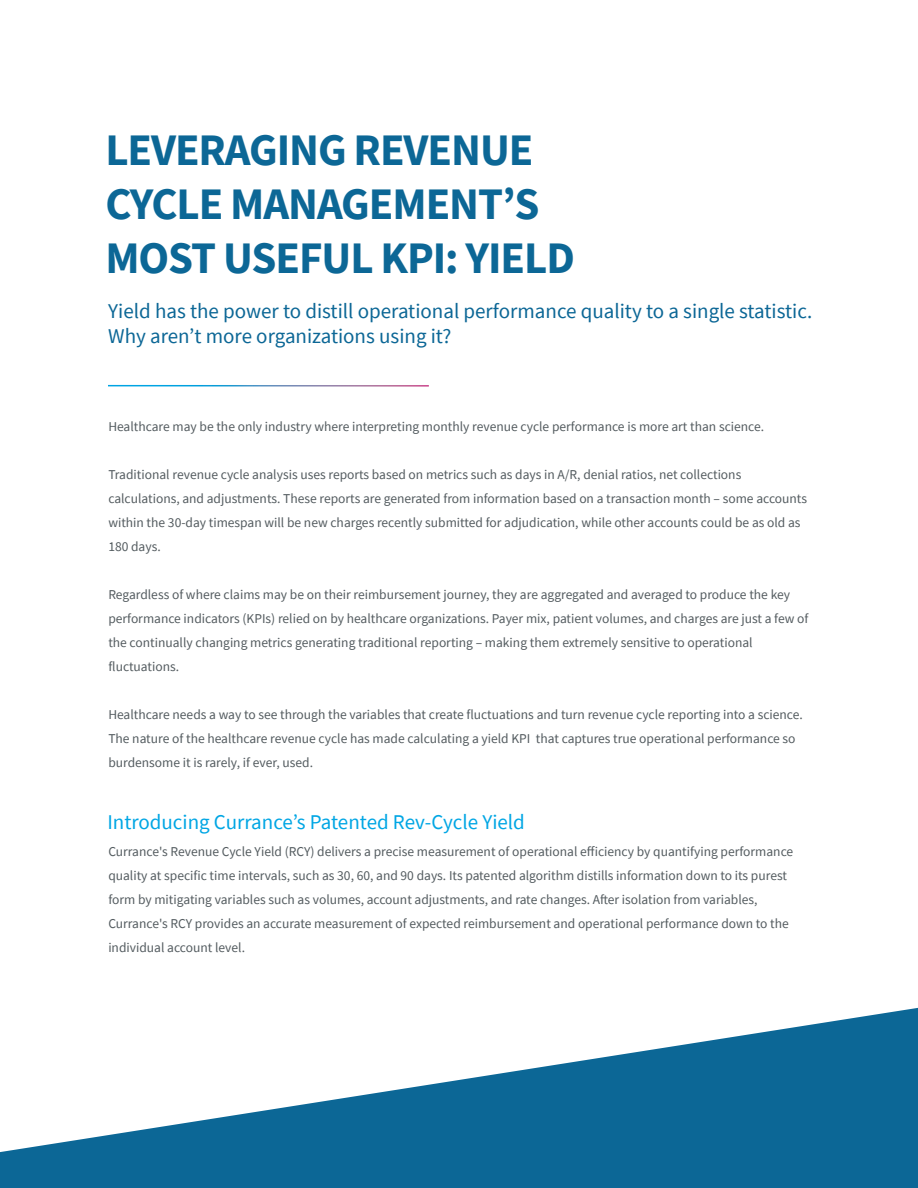
<style>
.page{position:relative;width:918px;height:1188px;background:#fff}
.page>*{position:absolute;margin:0;border:0;box-sizing:border-box;transform-origin:0 0}
.t1{font:700 45px/54px "Source Sans Pro";letter-spacing:-.025em;color:#0c6796}
.t2{font:21px/25.2px "Source Sans Pro";color:#0c6796}
.t3{font:21px "Source Sans Pro";color:#00a6e4}
.t4{font:13.5px/24px "Source Sans Pro";color:#535b5f}
</style>
<div class="page">
<svg style="left:0;top:1008px;width:918px;height:180px;fill:#0c6796"></svg>
<svg style="left:108px;top:385px;width:321px;height:2px"></svg>
<h1 class="t1" style="left:105px;top:122px;width:471px">LEVERAGING REVENUE<br>CYCLE MANAGEMENT’S<br>MOST USEFUL KPI: YIELD</h1>
<h2 class="t2" style="left:108px;top:298px;width:706px">Yield has the power to distill operational performance quality to a single statistic.<br>Why aren’t more organizations using it?</h2>
<p class="t4" style="left:108px;top:414px;width:657px">Healthcare may be the only industry where interpreting monthly revenue cycle performance is more art than science.</p>
<p class="t4" style="left:108px;top:462px;width:700px">Traditional revenue cycle analysis uses reports based on metrics such as days in A/R, denial ratios, net collections calculations, and adjustments. These reports are generated from information based on a transaction month – some accounts within the 30-day timespan will be new charges recently submitted for adjudication, while other accounts could be as old as 180 days.</p>
<p class="t4" style="left:108px;top:582px;width:702px">Regardless of where claims may be on their reimbursement journey, they are aggregated and averaged to produce the key performance indicators (KPIs) relied on by healthcare organizations. Payer mix, patient volumes, and charges are just a few of the continually changing metrics generating traditional reporting – making them extremely sensitive to operational fluctuations.</p>
<p class="t4" style="left:108px;top:702px;width:696px">Healthcare needs a way to see through the variables that create fluctuations and turn revenue cycle reporting into a science.<br>The nature of the healthcare revenue cycle has made calculating a yield KPI that captures true operational performance so burdensome it is rarely, if ever, used.</p>
<h2 class="t3" style="left:107px;top:808px;width:419px">Introducing Currance’s Patented Rev-Cycle Yield</h2>
<p class="t4" style="left:108px;top:839px;width:686px">Currance's Revenue Cycle Yield (RCY) delivers a precise measurement of operational efficiency by quantifying performance quality at specific time intervals, such as 30, 60, and 90 days. Its patented algorithm distills information down to its purest form by mitigating variables such as volumes, account adjustments, and rate changes. After isolation from variables, Currance's RCY provides an accurate measurement of expected reimbursement and operational performance down to the individual account level.</p>
</div>
